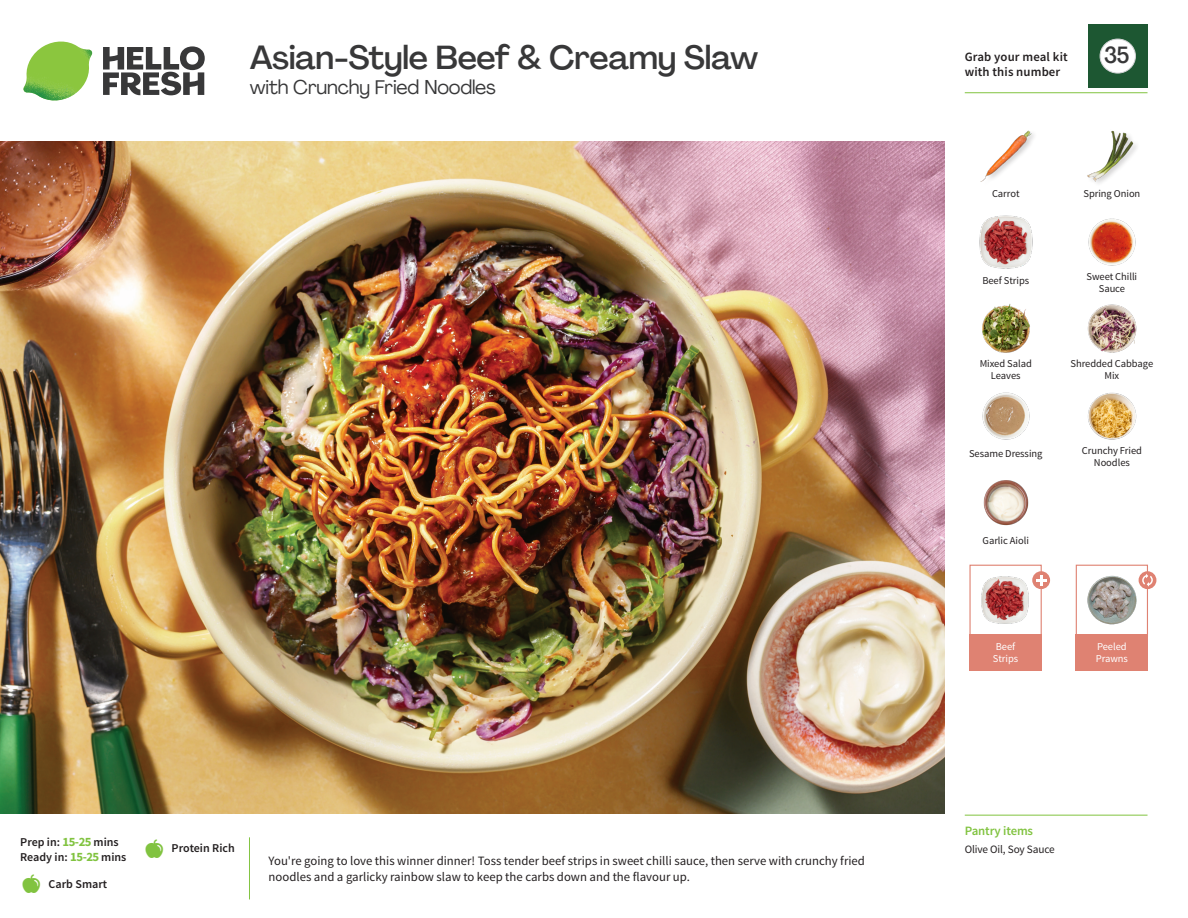
<style>
.page{position:relative;width:1188px;height:918px;background:#fff}
.page>*{position:absolute;margin:0;border:0;box-sizing:border-box;transform-origin:0 0}
._15_Titel_UK{font:500 33px "Agrandir";letter-spacing:-.01em;color:#383839}
.t1{font:500 22.8px "Agrandir";color:#231f20;scale:.94 1}
._002_Label_Nr{font:500 22.8px "Agrandir";color:#383839;scale:.94 1}
._15_Titel_UK-2{font:19.5px "Agrandir";letter-spacing:-.01em;color:#383839}
.Step_6_Text_AU{font:12.75px/16.5px "Source Sans Pro";color:#231f20}
.t2{font:600 12.75px "Source Sans Pro";letter-spacing:.01em;color:#231f20}
._04_Headers_Front{font:600 12.75px "Source Sans Pro";letter-spacing:-.01em;color:#81c340}
._04_Intro{font:600 12px "Source Sans Pro";color:#231f20}
._05_Pantry{font:11.25px "Source Sans Pro";letter-spacing:-.01em;color:#231f20}
._18_FRONT_ingredients{font:10.5px/12px "Source Sans Pro";letter-spacing:-.005em;color:#231f20;text-align:center}
._18_FRONT_ingredients-2{font:10.5px/12px "Source Sans Pro";letter-spacing:-.005em;color:#fff}
.s1{font-weight:700;font-size:12.75px;color:#81c340}
</style>
<div class="page">
<svg style="left:103px;top:46px;width:102px;height:49px"></svg>
<img style="left:23px;top:42px;width:69px;height:59px">
<img style="left:0;top:142px;width:945px;height:672px">
<div style="left:969px;top:565px;width:73px;height:72px;border:1px solid #df8272"></div>
<div style="left:969px;top:635px;width:73px;height:36px;background:#df8272"></div>
<div style="left:1076px;top:635px;width:72px;height:36px;background:#df8272"></div>
<img style="left:981px;top:576px;width:48px;height:48px">
<div style="left:1076px;top:565px;width:72px;height:72px;border:1px solid #df8272"></div>
<img style="left:1087px;top:575px;width:50px;height:50px">
<svg style="left:1032px;top:571px;width:18px;height:18px"></svg>
<svg style="left:1036px;top:575px;width:10px;height:10px"></svg>
<div style="left:1139px;top:571px;width:17px;height:18px;background:#df8272;border-radius:50%"></div>
<svg style="left:1142px;top:574px;width:11px;height:13px"></svg>
<img style="left:1087px;top:304px;width:50px;height:49px">
<img style="left:1088px;top:392px;width:49px;height:48px">
<img style="left:982px;top:392px;width:48px;height:48px">
<img style="left:983px;top:480px;width:46px;height:46px">
<img style="left:982px;top:304px;width:48px;height:49px">
<img style="left:979px;top:215px;width:54px;height:54px">
<img style="left:1088px;top:218px;width:48px;height:48px">
<img style="left:980px;top:130px;width:54px;height:52px">
<img style="left:1087px;top:130px;width:50px;height:53px">
<hr style="left:965px;top:815px;width:183px;height:1px;background:#81c340">
<hr style="left:965px;top:92px;width:183px;height:1px;background:#81c340">
<div style="left:1088px;top:24px;width:60px;height:64px;background:#1d5732"></div>
<div style="left:1100px;top:39px;width:35px;height:34px;background:#fff;border-radius:50%"></div>
<div style="left:1100px;top:39px;width:36px;height:34px;border:1px solid #d1d2d4;border-radius:50%"></div>
<p class="_15_Titel_UK" style="left:250px;top:37px;width:510px">Asian-Style Beef &amp; Creamy Slaw</p>
<p class="_15_Titel_UK-2" style="left:250px;top:75px;width:247px">with Crunchy Fried Noodles</p>
<p class="_04_Intro" style="left:20px;top:835px;width:100px">Prep in: <span class="s1">15-25</span> mins</p>
<p class="_04_Intro" style="left:20px;top:850px;width:108px">Ready in: <span class="s1">15-25</span> mins</p>
<p class="_04_Intro" style="left:49px;top:876px;width:60px">Carb Smart</p>
<p class="_04_Intro" style="left:172px;top:841px;width:65px">Protein Rich</p>
<p class="Step_6_Text_AU" style="left:269px;top:852px;width:598px">You're going to love this winner dinner! Toss tender beef strips in sweet chilli sauce, then serve with crunchy fried noodles and a garlicky rainbow slaw to keep the carbs down and the flavour up.</p>
<p class="_002_Label_Nr" style="left:1104px;top:41px;width:28px">35</p>
<p class="t2" style="left:965px;top:49px;width:104px">Grab your meal kit</p>
<p class="t1" style="left:1104px;top:43px;width:30px">20</p>
<p class="t2" style="left:965px;top:64px;width:97px">with this number</p>
<p class="_18_FRONT_ingredients" style="left:992px;top:188px;width:29px">Carrot</p>
<p class="_18_FRONT_ingredients" style="left:1083px;top:188px;width:58px">Spring Onion</p>
<p class="_18_FRONT_ingredients" style="left:982px;top:274px;width:48px">Beef Strips</p>
<p class="_18_FRONT_ingredients" style="left:1087px;top:271px;width:52px">Sweet Chilli<br>Sauce</p>
<p class="_18_FRONT_ingredients" style="left:980px;top:357px;width:54px">Mixed Salad<br>Leaves</p>
<p class="_18_FRONT_ingredients" style="left:1071px;top:357px;width:84px">Shredded Cabbage<br>Mix</p>
<p class="_18_FRONT_ingredients" style="left:969px;top:448px;width:75px">Sesame Dressing</p>
<p class="_18_FRONT_ingredients" style="left:1082px;top:445px;width:62px">Crunchy Fried<br>Noodles</p>
<p class="_18_FRONT_ingredients" style="left:983px;top:534px;width:48px">Garlic Aioli</p>
<p class="_18_FRONT_ingredients-2" style="left:993px;top:641px;width:27px">Beef<br>Strips</p>
<p class="_18_FRONT_ingredients-2" style="left:1096px;top:641px;width:34px">Peeled<br>Prawns</p>
<p class="_04_Headers_Front" style="left:965px;top:822px;width:70px">Pantry items</p>
<p class="_05_Pantry" style="left:965px;top:842px;width:92px">Olive Oil, Soy Sauce</p>
</div>
